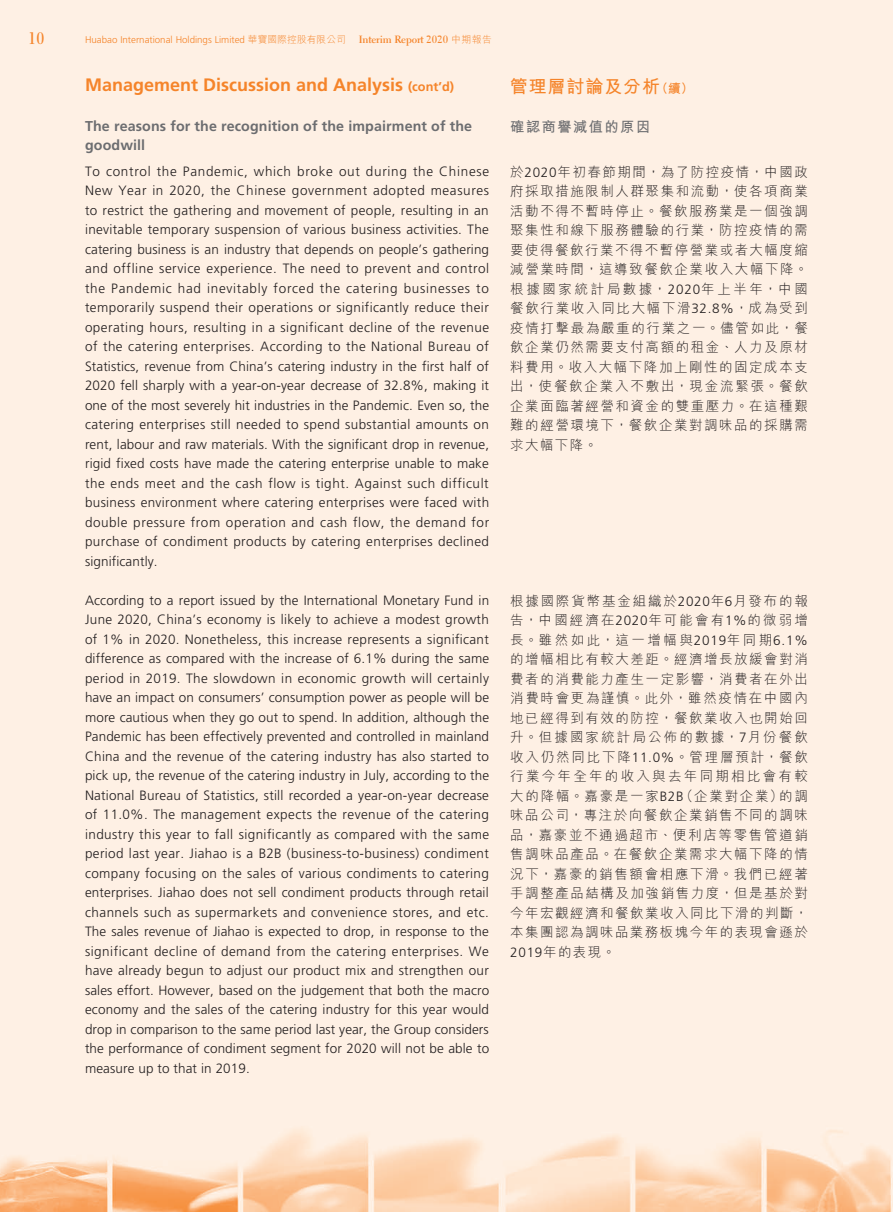
<style>
.page{position:relative;width:893px;height:1212px;background:#fff}
.page>*{position:absolute;margin:0;border:0;box-sizing:border-box;transform-origin:0 0}
.t1{font:700 18px "Frutiger LT Std";color:#f5842a}
.t2{font:700 18px "M Hei HK";letter-spacing:.05em;color:#f5842a}
.t3{font:700 16.5px "Electra LT Std";color:#f5842a;scale:.92 1}
._02_H2{font:700 14.25px/19.5px "Frutiger LT Std";letter-spacing:.01em;color:#6c6d70}
._02_H2_C{font:700 14.25px "M Hei HK";letter-spacing:.105em;color:#6c6d70}
._00_txt{font:300 13.5px/19.5px "Frutiger LT Std";letter-spacing:.01em;color:#231f20;text-align:justify}
._00_txt_C{font:300 13.5px/19.5px "M Hei HK";letter-spacing:.11em;color:#231f20;text-align:justify}
.t4{font:300 9.75px "Frutiger LT Std";color:#f5842a}
.s1{font-family:"M Hei HK"}
.s2{font-family:"Electra LT Std";font-weight:700;font-size:10.5px}
.s3{font-size:12.75px}
.s4{font-family:"Frutiger LT Std"}
</style>
<div class="page">
<div style="left:0;top:0;width:892px;height:1212px;background:#fef0e4"></div>
<p class="t3" style="left:28px;top:28px;width:19px">10</p>
<p class="t4" style="left:85px;top:34px;width:408px">Huabao International Holdings Limited <span class="s1">華寶國際控股有限公司</span> <span class="s2">Interim Report 2020</span> <span class="s1">中期報告</span></p>
<h1 class="t1" style="left:85px;top:75px;width:371px">Management Discussion and Analysis <span class="s3">(cont’d)</span></h1>
<h1 class="t2" style="left:510px;top:73px;width:185px">管理層討論及分析<span class="s3">（續）</span></h1>
<p class="_02_H2_C" style="left:510px;top:116px;width:141px">確認商譽減值的原因</p>
<p class="_00_txt_C" style="left:510px;top:161px;width:299px">於<span class="s4">2020</span>年初春節期間，為了防控疫情，中國政府採取措施限制人群聚集和流動，使各項商業活動不得不暫時停止。餐飲服務業是一個強調聚集性和線下服務體驗的行業，防控疫情的需要使得餐飲行業不得不暫停營業或者大幅度縮減營業時間，這導致餐飲企業收入大幅下降。根據國家統計局數據，<span class="s4">2020</span>年上半年，中國餐飲行業收入同比大幅下滑<span class="s4">32.8%</span>，成為受到疫情打擊最為嚴重的行業之一。儘管如此，餐飲企業仍然需要支付高額的租金、人力及原材料費用。收入大幅下降加上剛性的固定成本支出，使餐飲企業入不敷出，現金流緊張。餐飲企業面臨著經營和資金的雙重壓力。在這種艱難的經營環境下，餐飲企業對調味品的採購需求大幅下降。</p>
<p class="_02_H2" style="left:85px;top:116px;width:389px">The reasons for the recognition of the impairment of the goodwill</p>
<p class="_00_txt" style="left:85px;top:161px;width:406px">To control the Pandemic, which broke out during the Chinese New Year in 2020, the Chinese government adopted measures to restrict the gathering and movement of people, resulting in an inevitable temporary suspension of various business activities. The catering business is an industry that depends on people’s gathering and offline service experience. The need to prevent and control the Pandemic had inevitably forced the catering businesses to temporarily suspend their operations or significantly reduce their operating hours, resulting in a significant decline of the revenue of the catering enterprises. According to the National Bureau of Statistics, revenue from China’s catering industry in the first half of 2020 fell sharply with a year-on-year decrease of 32.8%, making it one of the most severely hit industries in the Pandemic. Even so, the catering enterprises still needed to spend substantial amounts on rent, labour and raw materials. With the significant drop in revenue, rigid fixed costs have made the catering enterprise unable to make the ends meet and the cash flow is tight. Against such difficult business environment where catering enterprises were faced with double pressure from operation and cash flow, the demand for purchase of condiment products by catering enterprises declined significantly.</p>
<p class="_00_txt" style="left:85px;top:590px;width:406px">According to a report issued by the International Monetary Fund in June 2020, China’s economy is likely to achieve a modest growth of 1% in 2020. Nonetheless, this increase represents a significant difference as compared with the increase of 6.1% during the same period in 2019. The slowdown in economic growth will certainly have an impact on consumers’ consumption power as people will be more cautious when they go out to spend. In addition, although the Pandemic has been effectively prevented and controlled in mainland China and the revenue of the catering industry has also started to pick up, the revenue of the catering industry in July, according to the National Bureau of Statistics, still recorded a year-on-year decrease of 11.0%. The management expects the revenue of the catering industry this year to fall significantly as compared with the same period last year. Jiahao is a B2B (business-to-business) condiment company focusing on the sales of various condiments to catering enterprises. Jiahao does not sell condiment products through retail channels such as supermarkets and convenience stores, and etc.<br>The sales revenue of Jiahao is expected to drop, in response to the significant decline of demand from the catering enterprises. We have already begun to adjust our product mix and strengthen our sales effort. However, based on the judgement that both the macro economy and the sales of the catering industry for this year would drop in comparison to the same period last year, the Group considers the performance of condiment segment for 2020 will not be able to measure up to that in 2019.</p>
<p class="_00_txt_C" style="left:510px;top:590px;width:299px">根據國際貨幣基金組織於<span class="s4">2020</span>年<span class="s4">6</span>月發布的報告，中國經濟在<span class="s4">2020</span>年可能會有<span class="s4">1%</span>的微弱增長。雖然如此，這一增幅與<span class="s4">2019</span>年同期<span class="s4">6.1%</span>的增幅相比有較大差距。經濟增長放緩會對消費者的消費能力產生一定影響，消費者在外出消費時會更為謹慎。此外，雖然疫情在中國內地已經得到有效的防控，餐飲業收入也開始回升。但據國家統計局公佈的數據，<span class="s4">7</span>月份餐飲收入仍然同比下降<span class="s4">11.0%</span>。管理層預計，餐飲行業今年全年的收入與去年同期相比會有較大的降幅。嘉豪是一家<span class="s4">B2B</span>（企業對企業）的調味品公司，專注於向餐飲企業銷售不同的調味品，嘉豪並不通過超市、便利店等零售管道銷售調味品產品。在餐飲企業需求大幅下降的情況下，嘉豪的銷售額會相應下滑。我們已經著手調整產品結構及加強銷售力度，但是基於對今年宏觀經濟和餐飲業收入同比下滑的判斷，本集團認為調味品業務板塊今年的表現會遜於<span class="s4">2019</span>年的表現。</p>
</div>
